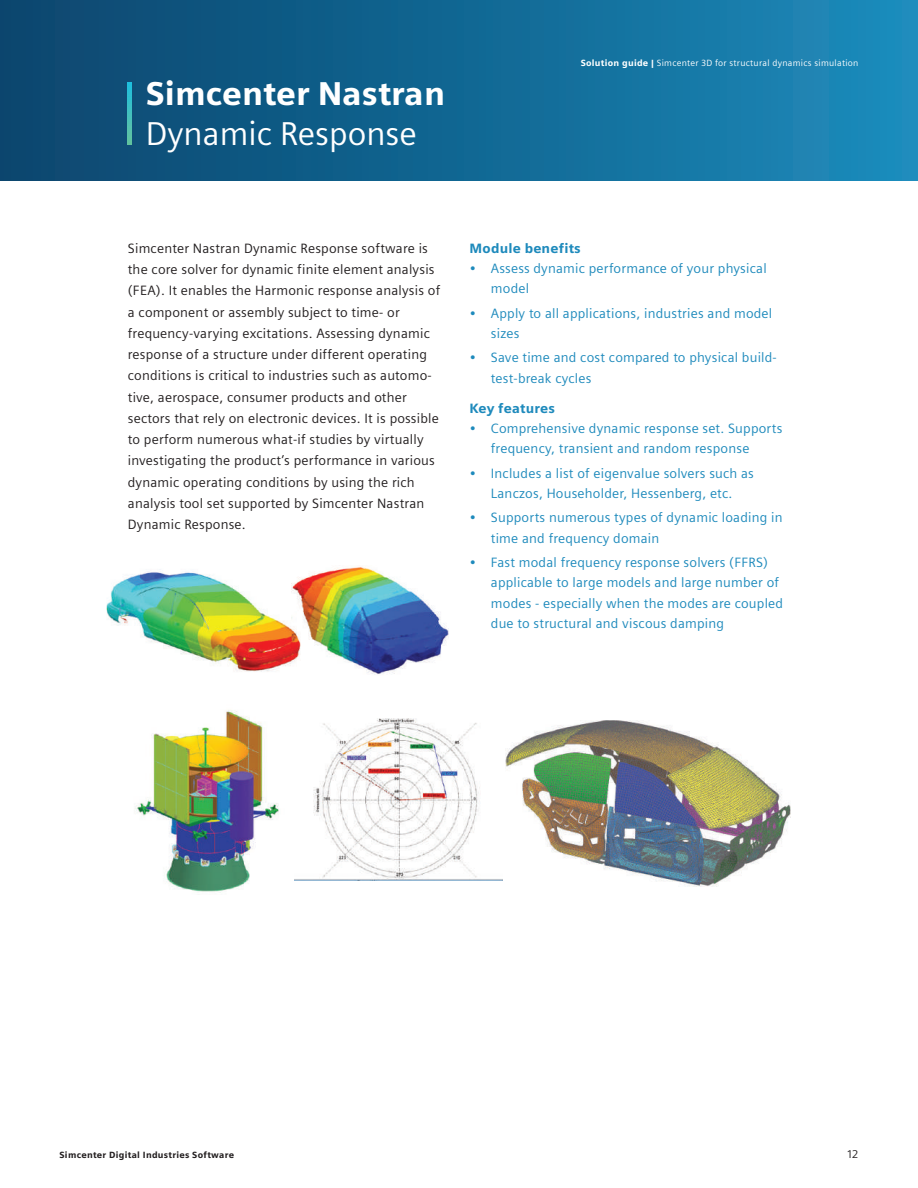
<style>
.page{position:relative;width:918px;height:1188px;background:#fff}
.page>*{position:absolute;margin:0;border:0;box-sizing:border-box;transform-origin:0 0}
.t1{font:900 33px "Siemens Sans";color:#fff}
.t2{font:33px "Siemens Sans";color:#fff}
.t3{font:13.5px/21.3px "Siemens Sans";letter-spacing:.015em;color:#231f20}
.t4{font:13.5px/20.2px "Siemens Sans";letter-spacing:.015em;color:#1e8abc}
.t5{font:900 13.5px "Siemens Sans";letter-spacing:.015em;color:#1e8abc}
.t6{font:11.25px "Siemens Sans";color:#231f20}
.t7{font:9px "Siemens Sans";letter-spacing:.03em;color:#fff}
.t8{font:900 9px "Siemens Sans";letter-spacing:.03em;color:#231f20}
.s1{font-weight:900}
</style>
<div class="page">
<div style="left:0;top:0;width:918px;height:180px;background:linear-gradient(to right,#0a446c,#1b8bbb)"></div>
<svg style="left:128px;top:82px;width:3px;height:63px"></svg>
<img style="left:294px;top:718px;width:208px;height:162px">
<img style="left:134px;top:710px;width:145px;height:183px">
<img style="left:301px;top:567px;width:147px;height:108px">
<img style="left:106px;top:571px;width:195px;height:101px">
<img style="left:505px;top:720px;width:285px;height:166px">
<h1 class="t1" style="left:146px;top:74px;width:301px">Simcenter Nastran</h1>
<h1 class="t2" style="left:146px;top:115px;width:272px">Dynamic Response</h1>
<p class="t7" style="left:581px;top:58px;width:279px"><span class="s1">Solution guide |</span> Simcenter 3D for structural dynamics simulation</p>
<p class="t3" style="left:128px;top:238px;width:314px">Simcenter Nastran Dynamic Response software is the core solver for dynamic finite element analysis (FEA). It enables the Harmonic response analysis of a component or assembly subject to time- or frequency-varying excitations. Assessing dynamic response of a structure under different operating conditions is critical to industries such as automo&shy;tive, aerospace, consumer products and other sectors that rely on electronic devices. It is possible to perform numerous what-if studies by virtually investigating the product’s performance in various dynamic operating conditions by using the rich analysis tool set supported by Simcenter Nastran Dynamic Response.</p>
<p class="t5" style="left:470px;top:240px;width:113px">Module benefits</p>
<p class="t4" style="left:491px;top:258px;width:277px;text-indent:-21px">• Assess dynamic performance of your physical model</p>
<p class="t4" style="left:491px;top:303px;width:283px;text-indent:-21px">• Apply to all applications, industries and model sizes</p>
<p class="t4" style="left:491px;top:348px;width:287px;text-indent:-21px">• Save time and cost compared to physical build&shy;test-break cycles</p>
<p class="t5" style="left:470px;top:400px;width:87px">Key features</p>
<p class="t4" style="left:491px;top:418px;width:293px;text-indent:-21px">• Comprehensive dynamic response set. Supports frequency, transient and random response</p>
<p class="t4" style="left:470px;top:463px;width:286px;text-align:center">• Includes a list of eigenvalue solvers such as<br>Lanczos, Householder, Hessenberg, etc.</p>
<p class="t4" style="left:491px;top:508px;width:293px;text-indent:-21px">• Supports numerous types of dynamic loading in time and frequency domain</p>
<p class="t4" style="left:491px;top:552px;width:294px;text-indent:-21px">• Fast modal frequency response solvers (FFRS) applicable to large models and large number of modes - especially when the modes are coupled due to structural and viscous damping</p>
<p class="t8" style="left:60px;top:1150px;width:176px">Simcenter Digital Industries Software</p>
<p class="t6" style="left:848px;top:1148px;width:12px">12</p>
</div>
